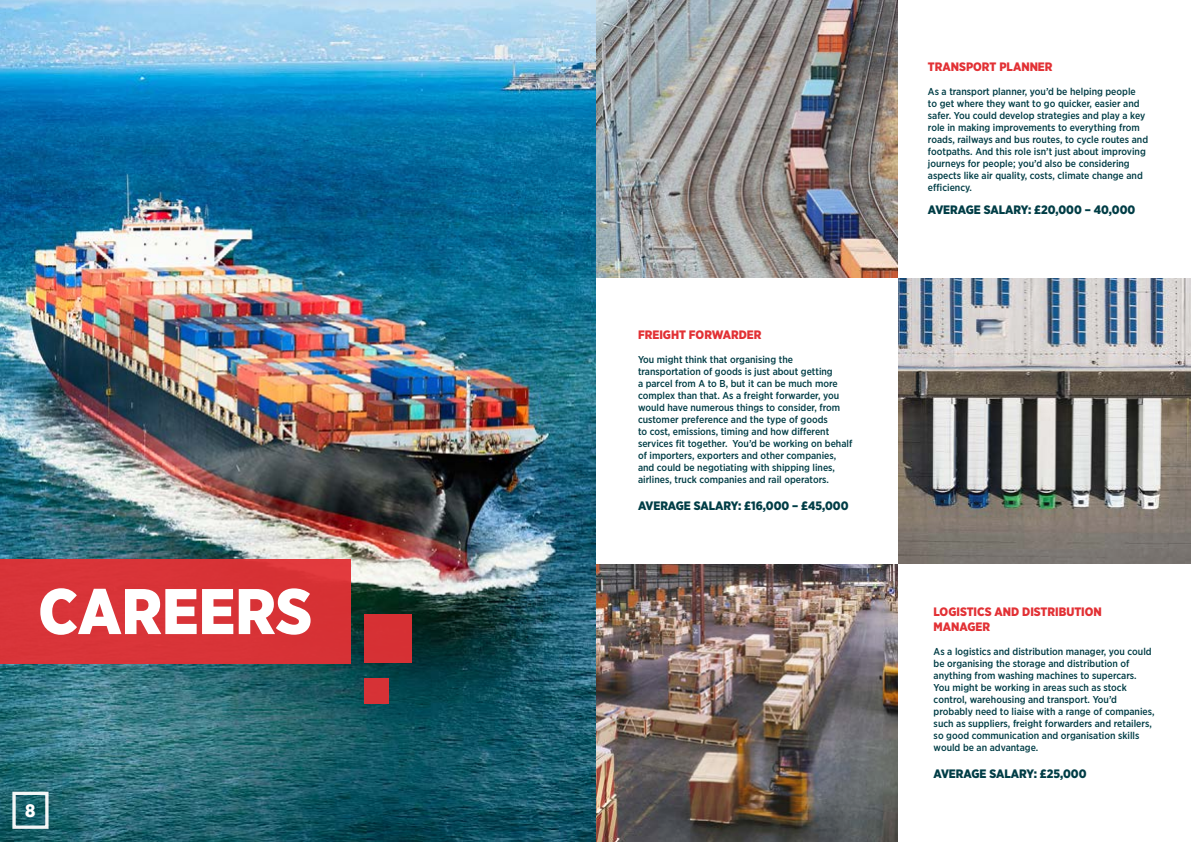
<style>
.page{position:relative;width:1191px;height:842px;background:#fff}
.page>*{position:absolute;margin:0;border:0;box-sizing:border-box;transform-origin:0 0}
.t1{font:900 64.3px "Gotham Narrow";color:#fff}
.t2{font:900 18.1px "Gotham Narrow";color:#fff}
.t3{font:900 12.2px "Gotham Narrow";color:#003d46}
.t4{font:900 12.2px/14.6px "Gotham Narrow";color:#e23135}
.t5{font:500 10px/12px "Gotham Narrow";color:#013d46}
</style>
<div class="page">
<img style="left:0;top:0;width:595px;height:842px">
<div style="left:0;top:559px;width:351px;height:104px;background:#d83338"></div>
<img style="left:596px;top:0;width:301px;height:277px">
<img style="left:596px;top:565px;width:301px;height:277px">
<img style="left:898px;top:278px;width:293px;height:286px">
<div style="left:364px;top:614px;width:48px;height:49px;background:#d63034"></div>
<div style="left:364px;top:678px;width:25px;height:26px;background:#d63236"></div>
<div style="left:12px;top:792px;width:37px;height:37px;border:3px solid #fff"></div>
<h1 class="t1" style="left:38px;top:569px;width:275px">CAREERS</h1>
<h2 class="t2" style="left:25px;top:798px;width:12px">8</h2>
<p class="t4" style="left:638px;top:328px;width:125px">FREIGHT FORWARDER</p>
<p class="t5" style="left:638px;top:354px;width:216px">You might think that organising the transportation of goods is just about getting<br>a parcel from A to B, but it can be much more complex than that. As a freight forwarder, you would have numerous things to consider, from customer preference and the type of goods<br>to cost, emissions, timing and how different services fit together. You’d be working on behalf of importers, exporters and other companies, and could be negotiating with shipping lines, airlines, truck companies and rail operators.</p>
<p class="t3" style="left:638px;top:498px;width:212px">AVERAGE SALARY: £16,000 – £45,000</p>
<p class="t4" style="left:928px;top:59px;width:126px">TRANSPORT PLANNER</p>
<p class="t5" style="left:928px;top:85px;width:222px">As a transport planner, you’d be helping people<br>to get where they want to go quicker, easier and safer. You could develop strategies and play a key role in making improvements to everything from roads, railways and bus routes, to cycle routes and footpaths. And this role isn’t just about improving journeys for people; you’d also be considering aspects like air quality, costs, climate change and efficiency.</p>
<p class="t3" style="left:928px;top:202px;width:209px">AVERAGE SALARY: £20,000 – 40,000</p>
<p class="t4" style="left:933px;top:605px;width:170px">LOGISTICS AND DISTRIBUTION<br>MANAGER</p>
<p class="t5" style="left:933px;top:645px;width:222px">As a logistics and distribution manager, you could be organising the storage and distribution of anything from washing machines to supercars.<br>You might be working in areas such as stock control, warehousing and transport. You’d probably need to liaise with a range of companies, such as suppliers, freight forwarders and retailers, so good communication and organisation skills would be an advantage.</p>
<p class="t3" style="left:933px;top:765px;width:154px">AVERAGE SALARY: £25,000</p>
</div>
